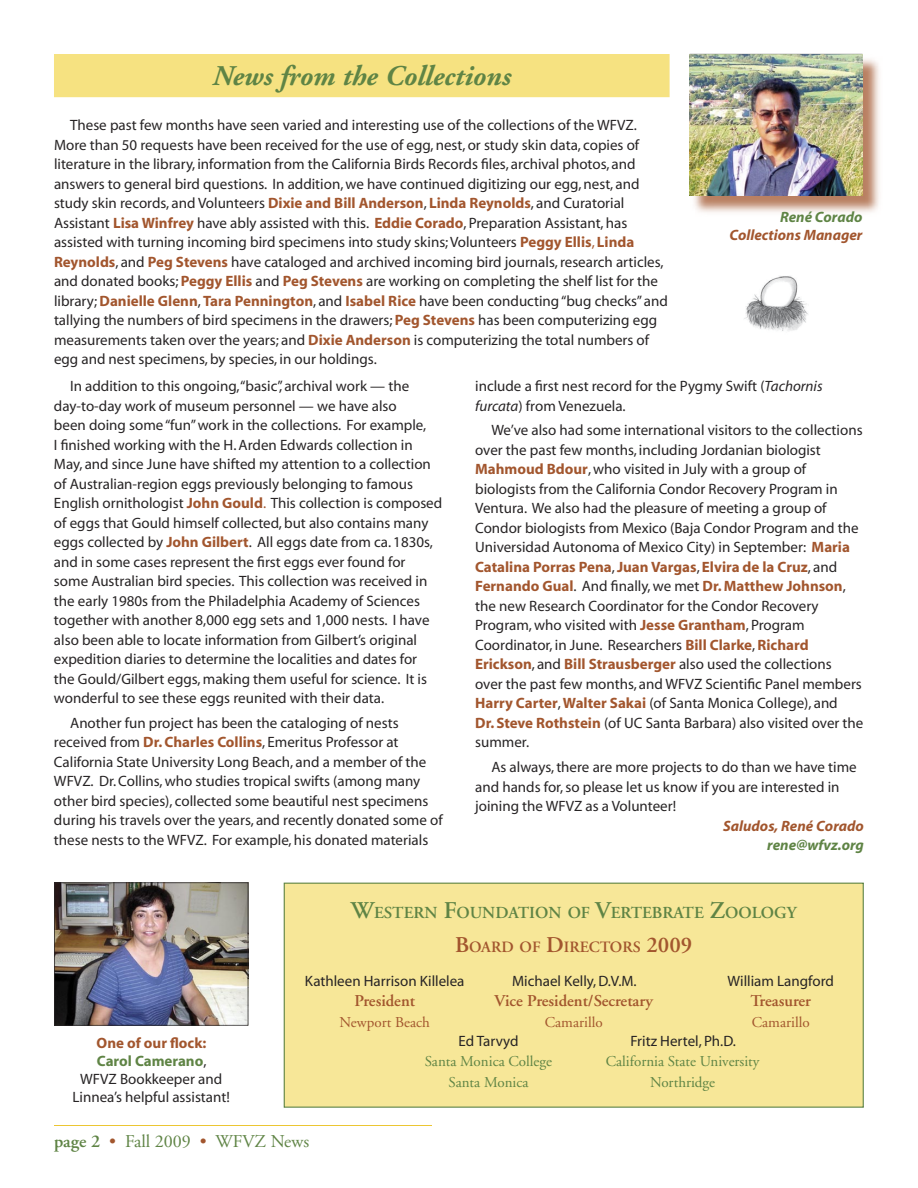
<style>
.page{position:relative;width:918px;height:1188px;background:#fff}
.page>*{position:absolute;margin:0;border:0;box-sizing:border-box;transform-origin:0 0}
.t1{font:italic 700 28.5px "Adobe Garamond";color:#5f8445}
.t2{font:18px "Adobe Garamond";color:#5f8445}
.t3{font:600 16.8px "Adobe Garamond";color:#5f8445}
.t4{font:600 16.5px "Adobe Garamond";color:#a2562e}
.t5{font:600 15.75px "Adobe Garamond";color:#a2562e}
.t6{font:15px/19.5px "Myriad";color:#272425}
.t7{font:15px/20.4px "Adobe Garamond";color:#5f8445;text-align:center}
.t8{font:italic 700 15px "Myriad";color:#a2562e}
.t9{font:15px "Adobe Garamond";color:#a2562e}
.t10{font:italic 700 15px "Myriad";color:#5f8445}
.s1{font-weight:700;color:#a2562e}
.s2{color:#a2562e}
.s3{font-style:italic}
.s4{font-weight:700;color:#5f8445}
.s5{font-size:24px}
.s6{font-size:22.5px}
.s7{font-weight:600}
</style>
<div class="page">
<div style="left:54px;top:54px;width:616px;height:43px;background:#f6e281"></div>
<img style="left:694px;top:55px;width:186px;height:158px">
<img style="left:690px;top:54px;width:172px;height:142px">
<hr style="left:54px;top:1126px;width:378px;height:1px;background:#ecc633">
<img style="left:744px;top:276px;width:64px;height:55px">
<div style="left:284px;top:883px;width:580px;height:225px;background:#f7e798"></div>
<img style="left:54px;top:882px;width:194px;height:144px">
<h1 class="t1" style="left:213px;top:61px;width:300px">News from the Collections</h1>
<p class="t6" style="left:54px;top:116px;width:615px;text-indent:16px">These past few months have seen varied and interesting use of the collections of the WFVZ.<br>More than 50 requests have been received for the use of egg, nest, or study skin data, copies of literature in the library, information from the California Birds Records files, archival photos, and answers to general bird questions. In addition, we have continued digitizing our egg, nest, and study skin records, and Volunteers <span class="s1">Dixie and Bill Anderson</span>, <span class="s1">Linda Reynolds</span>, and Curatorial Assistant <span class="s1">Lisa Winfrey</span> have ably assisted with this. <span class="s1">Eddie Corado</span>, Preparation Assistant, has assisted with turning incoming bird specimens into study skins; Volunteers <span class="s1">Peggy Ellis</span><span class="s2">,</span> <span class="s1">Linda Reynolds</span>, and <span class="s1">Peg Stevens</span> have cataloged and archived incoming bird journals, research articles, and donated books; <span class="s1">Peggy Ellis</span> and <span class="s1">Peg Stevens</span> are working on completing the shelf list for the library; <span class="s1">Danielle Glenn</span>, <span class="s1">Tara Pennington</span>, and <span class="s1">Isabel Rice</span> have been conducting “bug checks” and tallying the numbers of bird specimens in the drawers; <span class="s1">Peg Stevens</span> has been computerizing egg measurements taken over the years; and <span class="s1">Dixie Anderson</span> is computerizing the total numbers of egg and nest specimens, by species, in our holdings.</p>
<p class="t6" style="left:475px;top:377px;width:349px">include a first nest record for the Pygmy Swift (<span class="s3">Tachornis furcata</span>) from Venezuela.</p>
<p class="t6" style="left:475px;top:421px;width:390px;text-indent:16px">We’ve also had some international visitors to the collections over the past few months, including Jordanian biologist <span class="s1">Mahmoud Bdour</span>, who visited in July with a group of biologists from the California Condor Recovery Program in Ventura. We also had the pleasure of meeting a group of Condor biologists from Mexico (Baja Condor Program and the Universidad Autonoma of Mexico City) in September: <span class="s1">Maria Catalina Porras Pena</span>, <span class="s1">Juan Vargas</span>, <span class="s1">Elvira de la Cruz</span>, and <span class="s1">Fernando Gual</span>. And finally, we met <span class="s1">Dr. Matthew Johnson</span>, the new Research Coordinator for the Condor Recovery Program, who visited with <span class="s1">Jesse Grantham</span>, Program Coordinator, in June. Researchers <span class="s1">Bill Clarke</span>, <span class="s1">Richard Erickson</span>, and <span class="s1">Bill Strausberger</span> also used the collections<br>over the past few months, and WFVZ Scientific Panel members <span class="s1">Harry Carter</span>, <span class="s1">Walter Sakai</span> (of Santa Monica College), and<br><span class="s1">Dr. Steve Rothstein</span> (of UC Santa Barbara) also visited over the summer.</p>
<p class="t6" style="left:475px;top:758px;width:383px;text-indent:16px">As always, there are more projects to do than we have time and hands for, so please let us know if you are interested in joining the WFVZ as a Volunteer!</p>
<p class="t8" style="left:723px;top:818px;width:142px">Saludos, René Corado</p>
<p class="t10" style="left:767px;top:838px;width:98px">rene@wfvz.org</p>
<p class="t10" style="left:780px;top:210px;width:84px">René Corado</p>
<p class="t8" style="left:729px;top:228px;width:135px">Collections Manager</p>
<p class="t6" style="left:54px;top:377px;width:390px;text-indent:16px">In addition to this ongoing, “basic”, archival work — the day-to-day work of museum personnel — we have also<br>been doing some “fun” work in the collections. For example,<br>I finished working with the H. Arden Edwards collection in May, and since June have shifted my attention to a collection of Australian-region eggs previously belonging to famous English ornithologist <span class="s1">John Gould</span><span class="s2">.</span> This collection is composed of eggs that Gould himself collected, but also contains many eggs collected by <span class="s1">John Gilbert</span>. All eggs date from ca. 1830s, and in some cases represent the first eggs ever found for some Australian bird species. This collection was received in the early 1980s from the Philadelphia Academy of Sciences together with another 8,000 egg sets and 1,000 nests. I have also been able to locate information from Gilbert’s original expedition diaries to determine the localities and dates for<br>the Gould/Gilbert eggs, making them useful for science. It is wonderful to see these eggs reunited with their data.</p>
<p class="t6" style="left:54px;top:714px;width:390px;text-indent:16px">Another fun project has been the cataloging of nests received from <span class="s1">Dr. Charles Collins</span>, Emeritus Professor at California State University Long Beach, and a member of the WFVZ. Dr. Collins, who studies tropical swifts (among many other bird species), collected some beautiful nest specimens during his travels over the years, and recently donated some of these nests to the WFVZ. For example, his donated materials</p>
<p class="t6" style="left:73px;top:1035px;width:159px;line-height:18px;text-align:center"><span class="s1">One of our flock:<br></span><span class="s4">Carol Camerano</span>,<br>WFVZ Bookkeeper and<br>Linnea’s helpful assistant!</p>
<p class="t3" style="left:351px;top:904px;width:447px"><span class="s5">W</span>ESTERN <span class="s5">F</span>OUNDATION OF <span class="s5">V</span>ERTEBRATE <span class="s5">Z</span>OOLOGY</p>
<p class="t5" style="left:455px;top:938px;width:239px"><span class="s6">B</span>OARD OF <span class="s6">D</span>IRECTORS <span class="s6">2009</span></p>
<p class="t6" style="left:305px;top:972px;width:161px">Kathleen Harrison Killelea</p>
<p class="t4" style="left:354px;top:992px;width:62px">President</p>
<p class="t9" style="left:340px;top:1014px;width:92px">Newport Beach</p>
<p class="t6" style="left:728px;top:972px;width:108px">William Langford</p>
<p class="t4" style="left:751px;top:992px;width:62px">Treasurer</p>
<p class="t9" style="left:752px;top:1014px;width:59px">Camarillo</p>
<p class="t6" style="left:512px;top:972px;width:126px">Michael Kelly, D.V.M.</p>
<p class="t4" style="left:494px;top:992px;width:160px">Vice President/Secretary</p>
<p class="t9" style="left:545px;top:1014px;width:59px">Camarillo</p>
<p class="t6" style="left:458px;top:1032px;width:62px">Ed Tarvyd</p>
<p class="t7" style="left:425px;top:1052px;width:129px">Santa Monica College<br>Santa Monica</p>
<p class="t6" style="left:630px;top:1032px;width:107px">Fritz Hertel, Ph.D.</p>
<p class="t7" style="left:606px;top:1052px;width:155px">California State University<br>Northridge</p>
<p class="t2" style="left:54px;top:1132px;width:257px"><span class="s7">page 2</span> <span class="s2">•</span> Fall 2009 <span class="s2">•</span> WFVZ News</p>
</div>
